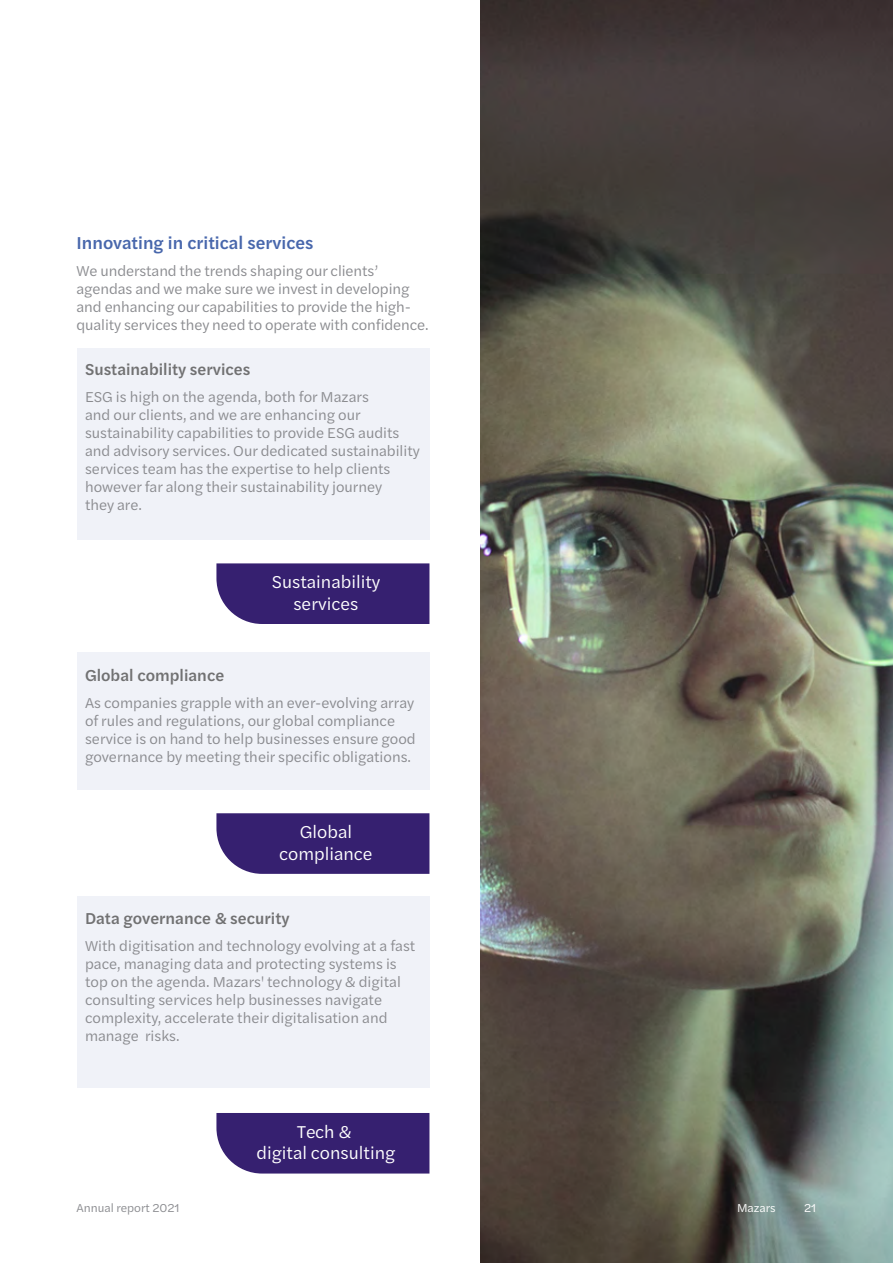
<style>
.page{position:relative;width:893px;height:1263px;background:#fff}
.page>*{position:absolute;margin:0;border:0;box-sizing:border-box;transform-origin:0 0}
.t1{font:18px/21.6px "Halyard Text";color:#fff;text-align:center}
.t2{font:500 18px "Halyard Text";color:#4867ac}
.t3{font:500 16.5px "Halyard Text";color:#717172}
.t4{font:15px/18px "Halyard Text";color:#8a8b8f}
.t5{font:12px "Halyard Text";color:#8a8b8f}
.t6{font:12px "Halyard Text";color:#fff}
</style>
<div class="page">
<img style="left:480px;top:0;width:413px;height:1263px">
<div style="left:77px;top:349px;width:352px;height:191px;background:#f0f2f8"></div>
<div style="left:77px;top:653px;width:352px;height:137px;background:#f0f2f8"></div>
<div style="left:77px;top:896px;width:352px;height:191px;background:#f0f2f8"></div>
<div style="left:216px;top:563px;width:213px;height:61px;background:#362070"></div>
<svg style="left:216px;top:813px;width:213px;height:61px;background:#3f2a76"></svg>
<div style="left:216px;top:1113px;width:213px;height:60px;background:#362070"></div>
<p class="t2" style="left:77px;top:230px;width:239px">Innovating in critical services</p>
<p class="t4" style="left:77px;top:261px;width:354px">We understand the trends shaping our clients’ agendas and we make sure we invest in developing and enhancing our capabilities to provide the high&shy;quality services they need to operate with confidence.</p>
<p class="t3" style="left:85px;top:357px;width:167px">Sustainability services</p>
<p class="t4" style="left:85px;top:387px;width:336px">ESG is high on the agenda, both for Mazars<br>and our clients, and we are enhancing our sustainability capabilities to provide ESG audits and advisory services. Our dedicated sustainability services team has the expertise to help clients however far along their sustainability journey<br>they are.</p>
<p class="t1" style="left:272px;top:570px;width:110px">Sustainability services</p>
<p class="t3" style="left:85px;top:663px;width:141px">Global compliance</p>
<p class="t4" style="left:85px;top:693px;width:332px">As companies grapple with an ever-evolving array of rules and regulations, our global compliance service is on hand to help businesses ensure good governance by meeting their specific obligations.</p>
<p class="t1" style="left:279px;top:820px;width:95px">Global compliance</p>
<p class="t3" style="left:85px;top:906px;width:206px">Data governance &amp; security</p>
<p class="t4" style="left:85px;top:936px;width:332px">With digitisation and technology evolving at a fast pace, managing data and protecting systems is top on the agenda. Mazars' technology &amp; digital consulting services help businesses navigate complexity, accelerate their digitalisation and manage risks.</p>
<p class="t1" style="left:257px;top:1120px;width:140px">Tech &amp;<br>digital consulting</p>
<p class="t5" style="left:77px;top:1199px;width:105px">Annual report 2021</p>
<p class="t6" style="left:737px;top:1199px;width:40px">Mazars</p>
<p class="t6" style="left:804px;top:1199px;width:14px">21</p>
</div>
